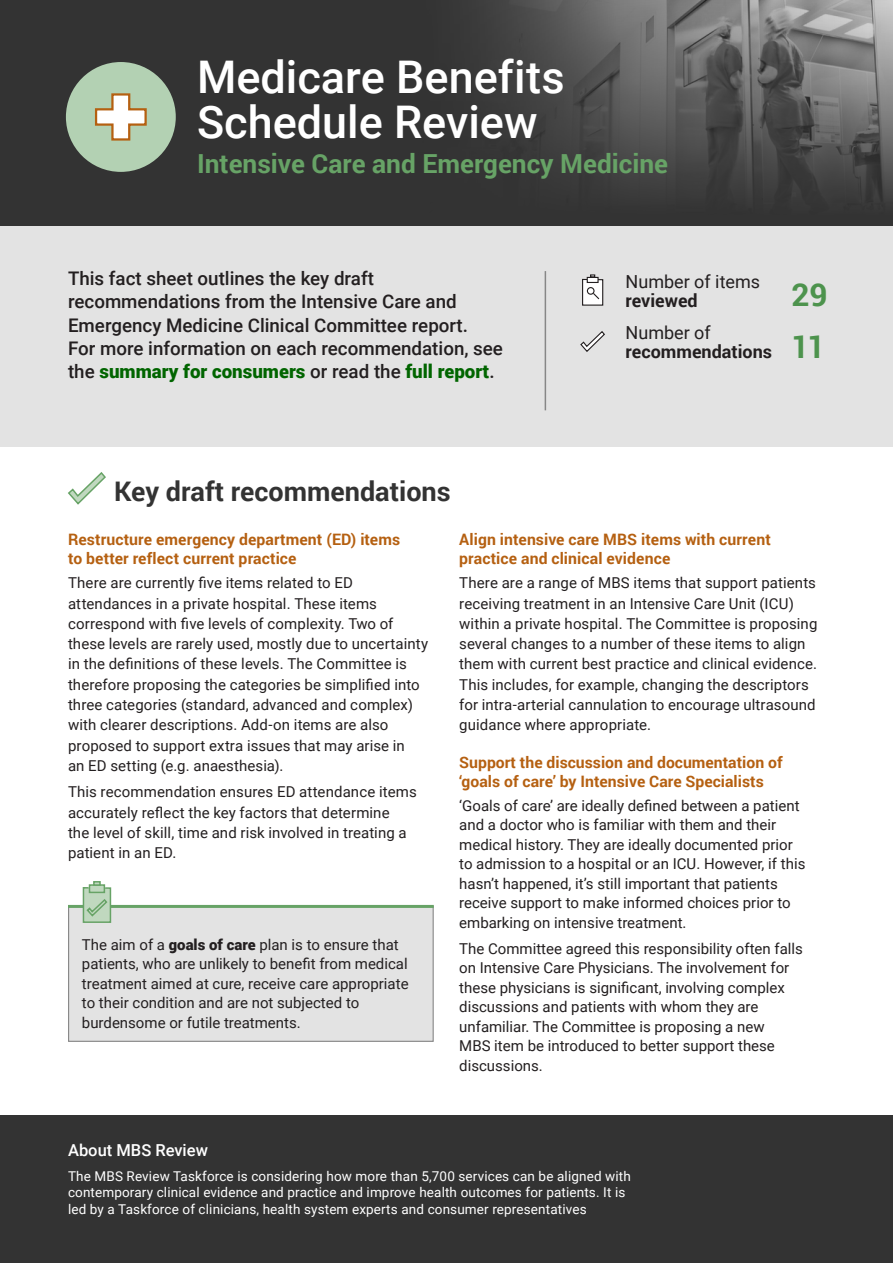
<style>
.page{position:relative;width:893px;height:1263px;background:#fff}
.page>*{position:absolute;margin:0;border:0;box-sizing:border-box;transform-origin:0 0}
.Heading_1{font:500 45px/45px "Roboto";color:#fff}
.Stats_box_number{font:700 31.5px "Roboto";color:#4d934d}
.Heading_2{font:700 27px "Roboto";color:#333}
.Subheading_1{font:700 26.25px "Roboto";color:#67a366}
.Intro{font:500 18.75px/23.2px "Roboto";color:#231f20}
.Stats_box_body{font:700 18px/19.5px "Roboto";color:#231f20}
.Stats_box_body-2{font:18px/19.5px "Roboto";color:#231f20}
.Footer_Heading{font:500 16.5px "Roboto";color:#fff}
.Heading_3{font:700 15.75px/18.8px "Roboto";color:#b56011}
.Body{font:15px/20.2px "Roboto";color:#231f20}
.Footer_Body{font:13.5px/16.5px "Roboto";letter-spacing:.01em;color:#fff}
.s1{font-weight:900;color:#016500}
.s2{font-weight:700}
.s3{font-weight:400}
.s4{font-weight:900}
</style>
<div class="page">
<div style="left:0;top:225px;width:893px;height:221px;background:#e3e3e3"></div>
<div style="left:0;top:1115px;width:893px;height:148px;background:#333"></div>
<svg style="left:0;top:0;width:893px;height:225px;background:#434343"></svg>
<hr style="left:545px;top:271px;width:1px;height:139px;background:#878787">
<svg style="left:68px;top:472px;width:38px;height:33px"></svg>
<div style="left:583px;top:279px;width:20px;height:26px;background:#fff"></div>
<div style="left:582px;top:279px;width:21px;height:27px;border:1px solid #231f20"></div>
<div style="left:587px;top:277px;width:11px;height:5px;background:#fff"></div>
<div style="left:587px;top:277px;width:12px;height:6px;border:1px solid #231f20"></div>
<svg style="left:590px;top:274px;width:5px;height:3px"></svg>
<div style="left:587px;top:287px;width:8px;height:8px;border:1px solid #231f20;border-radius:50%"></div>
<svg style="left:592px;top:292px;width:8px;height:8px"></svg>
<svg style="left:580px;top:331px;width:25px;height:21px"></svg>
<div style="left:69px;top:906px;width:364px;height:135px;background:#e3e3e3"></div>
<div style="left:68px;top:905px;width:366px;height:137px;border:1px solid #878787"></div>
<hr style="left:68px;top:905px;width:366px;height:3px;background:#67a366">
<svg style="left:89px;top:884px;width:16px;height:2px"></svg>
<svg style="left:93px;top:881px;width:8px;height:5px"></svg>
<svg style="left:82px;top:886px;width:30px;height:37px"></svg>
<div style="left:66px;top:62px;width:110px;height:110px;background:#b3d1b3;border-radius:50%"></div>
<svg style="left:95px;top:93px;width:52px;height:48px"></svg>
<p class="Heading_1" style="left:197px;top:53px;width:369px">Medicare Benefits<br>Schedule Review</p>
<p class="Subheading_1" style="left:197px;top:145px;width:473px">Intensive Care and Emergency Medicine</p>
<p class="Intro" style="left:68px;top:266px;width:436px">This fact sheet outlines the key draft recommendations from the Intensive Care and Emergency Medicine Clinical Committee report.<br>For more information on each recommendation, see the <span class="s1">summary for consumers</span> or read the <span class="s1">full report</span>.</p>
<p class="Stats_box_body-2" style="left:626px;top:271px;width:136px">Number of items <span class="s2">reviewed</span></p>
<p class="Stats_box_number" style="left:791px;top:272px;width:38px">29</p>
<p class="Stats_box_body" style="left:626px;top:322px;width:148px"><span class="s3">Number of </span>recommendations</p>
<p class="Stats_box_number" style="left:791px;top:325px;width:35px">11</p>
<p class="Heading_2" style="left:114px;top:472px;width:338px">Key draft recommendations</p>
<p class="Heading_3" style="left:68px;top:530px;width:334px">Restructure emergency department (ED) items to better reflect current practice</p>
<p class="Body" style="left:68px;top:572px;width:362px">There are currently five items related to ED attendances in a private hospital. These items correspond with five levels of complexity. Two of these levels are rarely used, mostly due to uncertainty in the definitions of these levels. The Committee is therefore proposing the categories be simplified into three categories (standard, advanced and complex) with clearer descriptions. Add-on items are also proposed to support extra issues that may arise in<br>an ED setting (e.g. anaesthesia).</p>
<p class="Body" style="left:68px;top:781px;width:350px">This recommendation ensures ED attendance items accurately reflect the key factors that determine<br>the level of skill, time and risk involved in treating a patient in an ED.</p>
<p class="Body" style="left:82px;top:934px;width:328px;line-height:19.5px">The aim of a <span class="s4">goals of care</span> plan is to ensure that patients, who are unlikely to benefit from medical treatment aimed at cure, receive care appropriate to their condition and are not subjected to burdensome or futile treatments.</p>
<p class="Heading_3" style="left:459px;top:530px;width:313px">Align intensive care MBS items with current practice and clinical evidence</p>
<p class="Body" style="left:459px;top:572px;width:360px">There are a range of MBS items that support patients receiving treatment in an Intensive Care Unit (ICU) within a private hospital. The Committee is proposing several changes to a number of these items to align them with current best practice and clinical evidence.<br>This includes, for example, changing the descriptors for intra-arterial cannulation to encourage ultrasound guidance where appropriate.</p>
<p class="Heading_3" style="left:459px;top:752px;width:325px">Support the discussion and documentation of ‘goals of care’ by Intensive Care Specialists</p>
<p class="Body" style="left:459px;top:795px;width:348px;line-height:19.5px">‘Goals of care’ are ideally defined between a patient and a doctor who is familiar with them and their medical history. They are ideally documented prior to admission to a hospital or an ICU. However, if this hasn’t happened, it’s still important that patients receive support to make informed choices prior to embarking on intensive treatment.</p>
<p class="Body" style="left:459px;top:938px;width:345px;line-height:19.5px">The Committee agreed this responsibility often falls on Intensive Care Physicians. The involvement for these physicians is significant, involving complex discussions and patients with whom they are unfamiliar. The Committee is proposing a new<br>MBS item be introduced to better support these discussions.</p>
<p class="Footer_Heading" style="left:68px;top:1138px;width:141px">About MBS Review</p>
<p class="Footer_Body" style="left:68px;top:1167px;width:564px">The MBS Review Taskforce is considering how more than 5,700 services can be aligned with contemporary clinical evidence and practice and improve health outcomes for patients. It is led by a Taskforce of clinicians, health system experts and consumer representatives</p>
</div>
